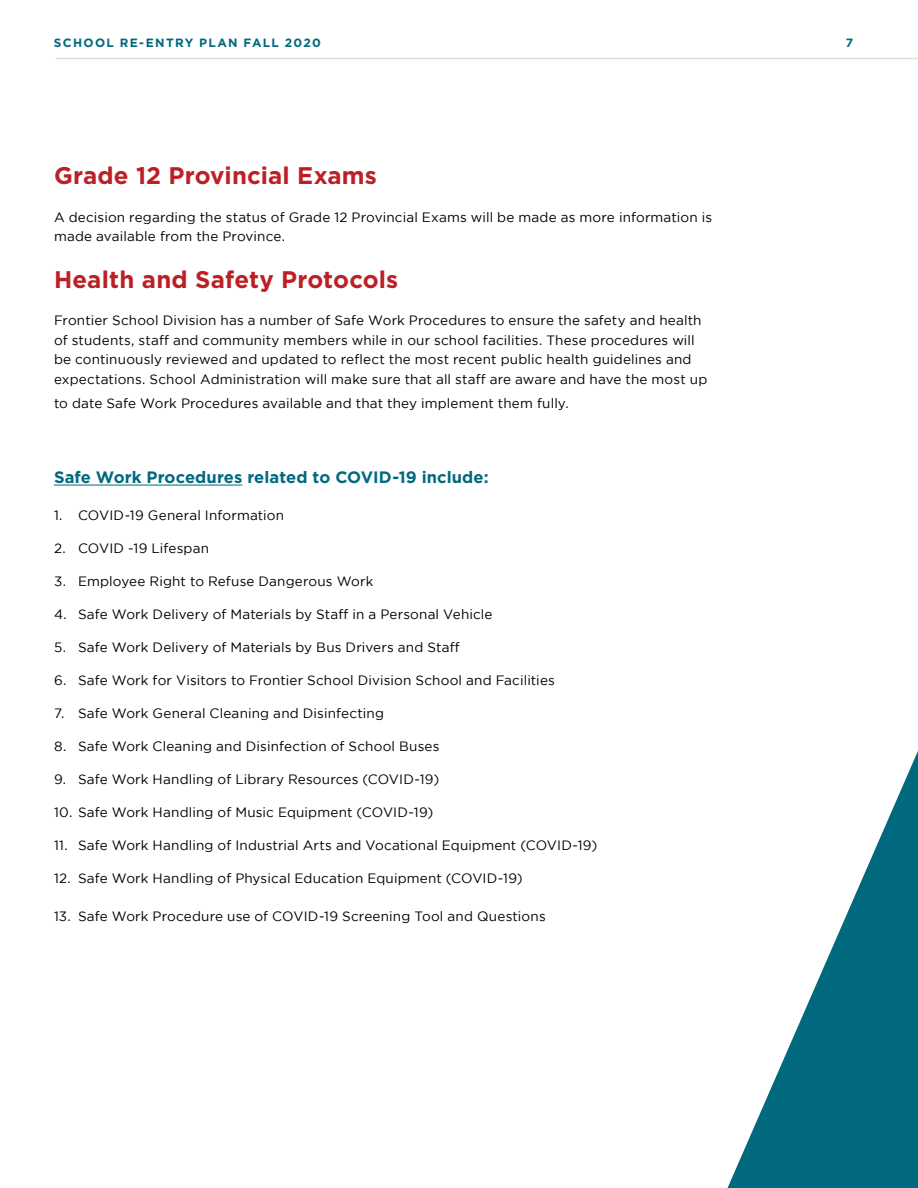
<style>
.page{position:relative;width:918px;height:1188px;background:#fff}
.page>*{position:absolute;margin:0;border:0;box-sizing:border-box;transform-origin:0 0}
.t1{font:700 24px "Gotham";letter-spacing:.005em;color:#bc2026}
.t2{font:700 16.5px "Gotham";letter-spacing:.005em;color:#00697e}
.t3{font:13.5px/19.5px "Gotham";letter-spacing:.01em;color:#000}
.t4{font:700 12px "Gotham";letter-spacing:.11em;color:#00697e}
</style>
<div class="page">
<hr style="left:54px;top:485px;width:188px;height:1px;background:#00697e">
<hr style="left:56px;top:58px;width:862px;height:1px;background:#e2dddb">
<svg style="left:728px;top:751px;width:190px;height:437px"></svg>
<p class="t4" style="left:54px;top:36px;width:268px">SCHOOL RE-ENTRY PLAN FALL 2020</p>
<p class="t4" style="left:846px;top:36px;width:9px">7</p>
<h1 class="t1" style="left:54px;top:162px;width:325px">Grade 12 Provincial Exams</h1>
<p class="t3" style="left:54px;top:207px;width:660px">A decision regarding the status of Grade 12 Provincial Exams will be made as more information is made available from the Province.</p>
<h1 class="t1" style="left:54px;top:265px;width:346px">Health and Safety Protocols</h1>
<p class="t3" style="left:54px;top:311px;width:655px">Frontier School Division has a number of Safe Work Procedures to ensure the safety and health of students, staff and community members while in our school facilities. These procedures will be continuously reviewed and updated to reflect the most recent public health guidelines and expectations. School Administration will make sure that all staff are aware and have the most up</p>
<p class="t3" style="left:54px;top:393px;width:516px">to date Safe Work Procedures available and that they implement them fully.</p>
<p class="t2" style="left:54px;top:467px;width:436px">Safe Work Procedures related to COVID-19 include:</p>
<p class="t3" style="left:54px;top:506px;width:232px">1. COVID-19 General Information</p>
<p class="t3" style="left:54px;top:539px;width:157px">2. COVID -19 Lifespan</p>
<p class="t3" style="left:54px;top:572px;width:321px">3. Employee Right to Refuse Dangerous Work</p>
<p class="t3" style="left:54px;top:605px;width:440px">4. Safe Work Delivery of Materials by Staff in a Personal Vehicle</p>
<p class="t3" style="left:54px;top:638px;width:407px">5. Safe Work Delivery of Materials by Bus Drivers and Staff</p>
<p class="t3" style="left:54px;top:671px;width:502px">6. Safe Work for Visitors to Frontier School Division School and Facilities</p>
<p class="t3" style="left:54px;top:704px;width:332px">7. Safe Work General Cleaning and Disinfecting</p>
<p class="t3" style="left:54px;top:737px;width:387px">8. Safe Work Cleaning and Disinfection of School Buses</p>
<p class="t3" style="left:54px;top:770px;width:387px">9. Safe Work Handling of Library Resources (COVID-19)</p>
<p class="t3" style="left:54px;top:803px;width:381px">10. Safe Work Handling of Music Equipment (COVID-19)</p>
<p class="t3" style="left:54px;top:835px;width:545px">11. Safe Work Handling of Industrial Arts and Vocational Equipment (COVID-19)</p>
<p class="t3" style="left:54px;top:868px;width:470px">12. Safe Work Handling of Physical Education Equipment (COVID-19)</p>
<p class="t3" style="left:54px;top:906px;width:493px">13. Safe Work Procedure use of COVID-19 Screening Tool and Questions</p>
</div>
